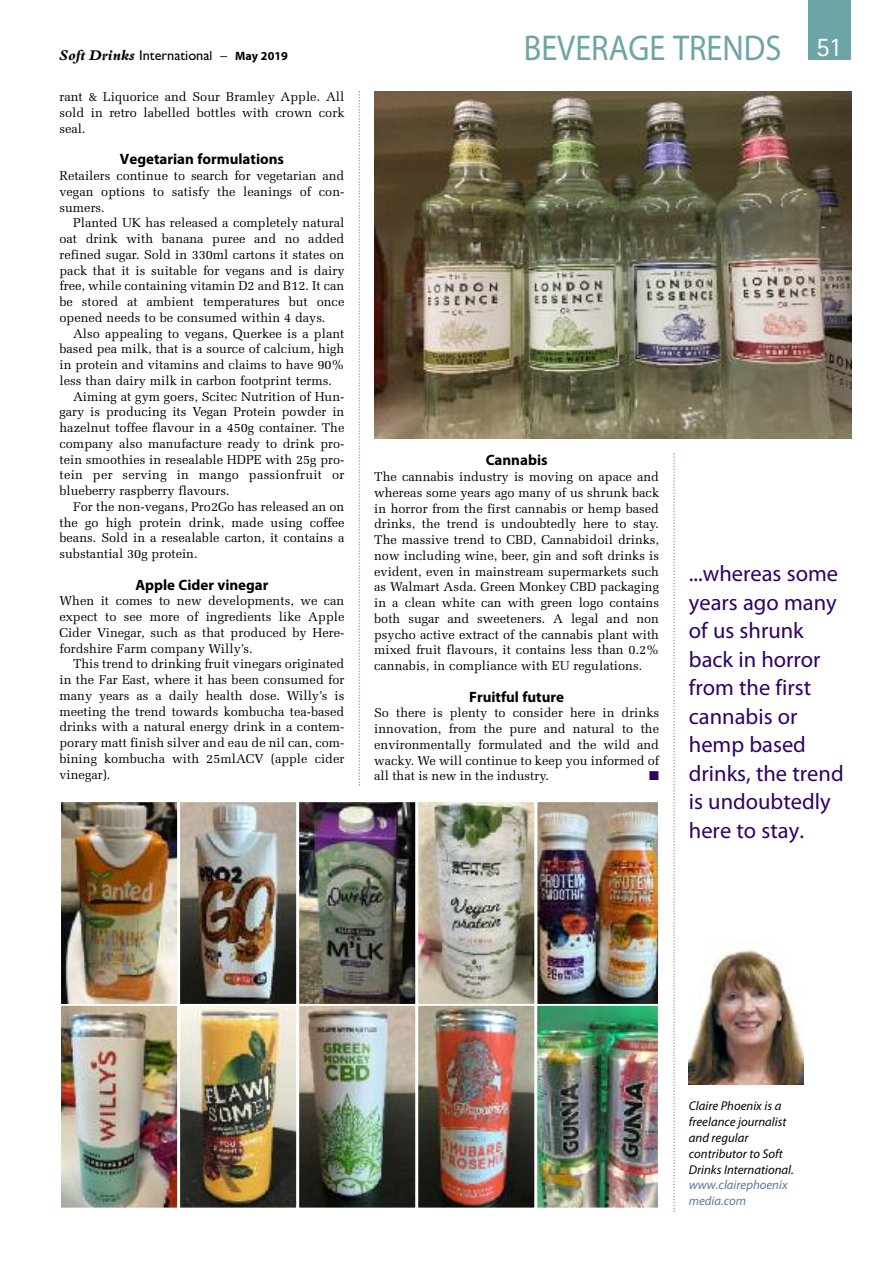
<style>
.page{position:relative;width:893px;height:1263px;background:#fff}
.page>*{position:absolute;margin:0;border:0;box-sizing:border-box;transform-origin:0 0}
.t1{font:36px "Myriad Pro";color:#6da5a7;scale:.9 1}
.t2{font:22.5px/28.5px "Myriad Pro";color:#300068}
.t3{font:700 15px "Myriad Pro";color:#000}
.t4{font:14.4px "Gill Sans";color:#000}
.t5{font:12.75px/15.8px "Melior";color:#000;text-align:justify}
.t6{font:italic 12.75px/15.8px "Myriad Pro";color:#000}
.t7{font:12.75px "Melior";letter-spacing:.02em;color:#000}
.t8{font:italic 12.75px/15.8px "Myriad Pro";color:#5c78a1}
.t9{font:12.75px "Zapf Dingbats ITC";color:#300068}
.s1{font-family:"Bembo";font-weight:800;font-style:italic;font-size:15.45px}
.s2{font-size:13.2px}
.s3{font-family:"Myriad Pro";font-weight:700;font-size:12.15px}
.s4{font-family:"Rotis Sans Serif";font-size:27px;color:#fff}
</style>
<div class="page">
<div style="left:808px;top:0;width:42px;height:60px;background:#6da5a7"></div>
<img style="left:539px;top:804px;width:118px;height:198px">
<div style="left:536px;top:801px;width:124px;height:204px;border:2px solid #fff"></div>
<img style="left:63px;top:804px;width:113px;height:198px">
<div style="left:60px;top:801px;width:119px;height:204px;border:2px solid #fff"></div>
<img style="left:182px;top:804px;width:113px;height:198px">
<div style="left:179px;top:801px;width:119px;height:204px;border:2px solid #fff"></div>
<img style="left:301px;top:804px;width:113px;height:198px">
<div style="left:298px;top:801px;width:119px;height:204px;border:2px solid #fff"></div>
<img style="left:420px;top:804px;width:113px;height:198px">
<div style="left:417px;top:801px;width:119px;height:204px;border:2px solid #fff"></div>
<svg style="left:359px;top:91px;width:1px;height:695px"></svg>
<svg style="left:673px;top:453px;width:2px;height:759px"></svg>
<img style="left:375px;top:92px;width:476px;height:346px">
<img style="left:689px;top:949px;width:115px;height:135px">
<img style="left:63px;top:1007px;width:113px;height:199px">
<div style="left:60px;top:1004px;width:119px;height:205px;border:2px solid #fff"></div>
<img style="left:182px;top:1007px;width:113px;height:199px">
<div style="left:179px;top:1004px;width:119px;height:205px;border:2px solid #fff"></div>
<img style="left:301px;top:1007px;width:113px;height:199px">
<div style="left:298px;top:1004px;width:119px;height:205px;border:2px solid #fff"></div>
<img style="left:420px;top:1007px;width:113px;height:199px">
<div style="left:417px;top:1004px;width:119px;height:205px;border:2px solid #fff"></div>
<img style="left:539px;top:1007px;width:117px;height:199px">
<div style="left:536px;top:1004px;width:123px;height:205px;border:2px solid #fff"></div>
<p class="t4" style="left:59px;top:46px;width:230px"><span class="s1">Soft Drinks</span> Internationa<span class="s2">l –</span> <span class="s3">May 2019</span></p>
<p class="t5" style="left:60px;top:89px;width:286px">rant &amp; Liquorice and Sour Bramley Apple. All sold in retro labelled bottles with crown cork seal.</p>
<p class="t3" style="left:120px;top:154px;width:166px">Vegetarian formulations</p>
<p class="t5" style="left:60px;top:168px;width:286px">Retailers continue to search for vegetarian and vegan options to satisfy the leanings of con&shy;sumers.</p>
<p class="t5" style="left:60px;top:215px;width:286px;text-indent:13px">Planted UK has released a completely natural oat drink with banana puree and no added refined sugar. Sold in 330ml cartons it states on pack that it is suitable for vegans and is dairy free, while containing vitamin D2 and B12. It can be stored at ambient temperatures but once opened needs to be consumed within 4 days.</p>
<p class="t5" style="left:73px;top:325px;width:273px">Also appealing to vegans, Querkee is a plant</p>
<p class="t5" style="left:60px;top:341px;width:286px">based pea milk, that is a source of calcium, high</p>
<p class="t5" style="left:60px;top:357px;width:286px">in protein and vitamins and claims to have 90%</p>
<p class="t5" style="left:60px;top:373px;width:274px">less than dairy milk in carbon footprint terms.</p>
<p class="t5" style="left:73px;top:388px;width:273px">Aiming at gym goers, Scitec Nutrition of Hun-</p>
<p class="t5" style="left:60px;top:404px;width:286px">gary is producing its Vegan Protein powder in</p>
<p class="t5" style="left:60px;top:420px;width:286px">hazelnut toffee flavour in a 450g container. The</p>
<p class="t5" style="left:60px;top:436px;width:286px">company also manufacture ready to drink pro-</p>
<p class="t5" style="left:60px;top:451px;width:286px">tein smoothies in resealable HDPE with 25g pro-</p>
<p class="t7" style="left:60px;top:467px;width:286px">tein per serving in mango passionfruit or</p>
<p class="t5" style="left:60px;top:483px;width:172px">blueberry raspberry flavours.</p>
<p class="t5" style="left:73px;top:499px;width:273px">For the non-vegans, Pro2Go has released an on</p>
<p class="t5" style="left:60px;top:514px;width:286px">the go high protein drink, made using coffee</p>
<p class="t5" style="left:60px;top:530px;width:286px">beans. Sold in a resealable carton, it contains a</p>
<p class="t5" style="left:60px;top:546px;width:140px">substantial 30g protein.</p>
<p class="t3" style="left:135px;top:579px;width:135px">Apple Cider vinegar</p>
<p class="t5" style="left:60px;top:593px;width:286px">When it comes to new developments, we can expect to see more of ingredients like Apple Cider Vinegar, such as that produced by Here&shy;fordshire Farm company Willy’s.</p>
<p class="t5" style="left:60px;top:656px;width:286px;text-indent:14px">This trend to drinking fruit vinegars originated in the Far East, where it has been consumed for many years as a daily health dose. Willy’s is meeting the trend towards kombucha tea-based drinks with a natural energy drink in a contem&shy;porary matt finish silver and eau de nil can, com&shy;bining kombucha with 25mlACV (apple cider vinegar).</p>
<h1 class="t1" style="left:524px;top:35px;width:355px">BEVERAGE TRENDS <span class="s4">51</span></h1>
<p class="t3" style="left:486px;top:455px;width:63px">Cannabis</p>
<p class="t5" style="left:374px;top:469px;width:286px">The cannabis industry is moving on apace and whereas some years ago many of us shrunk back in horror from the first cannabis or hemp based drinks, the trend is undoubtedly here to stay.<br>The massive trend to CBD, Cannabidoil drinks, now including wine, beer, gin and soft drinks is evident, even in mainstream supermarkets such as Walmart Asda. Green Monkey CBD packaging in a clean white can with green logo contains both sugar and sweeteners. A legal and non psycho active extract of the cannabis plant with mixed fruit flavours, it contains less than 0.2% cannabis, in compliance with EU regulations.</p>
<p class="t3" style="left:469px;top:691px;width:97px">Fruitful future</p>
<p class="t5" style="left:374px;top:705px;width:286px">So there is plenty to consider here in drinks innovation, from the pure and natural to the environmentally formulated and the wild and wacky. We will continue to keep you informed of all that is new in the industry.</p>
<p class="t9" style="left:649px;top:768px;width:11px">■</p>
<h2 class="t2" style="left:689px;top:561px;width:156px">...whereas some years ago many of us shrunk back in horror from the first cannabis or hemp based drinks, the trend is undoubtedly here to stay.</h2>
<p class="t6" style="left:689px;top:1099px;width:106px">Claire Phoenix is a freelance journalist and regular contributor to Soft<br>Drinks International.</p>
<p class="t8" style="left:689px;top:1178px;width:100px">www.clairephoenix media.com</p>
</div>
